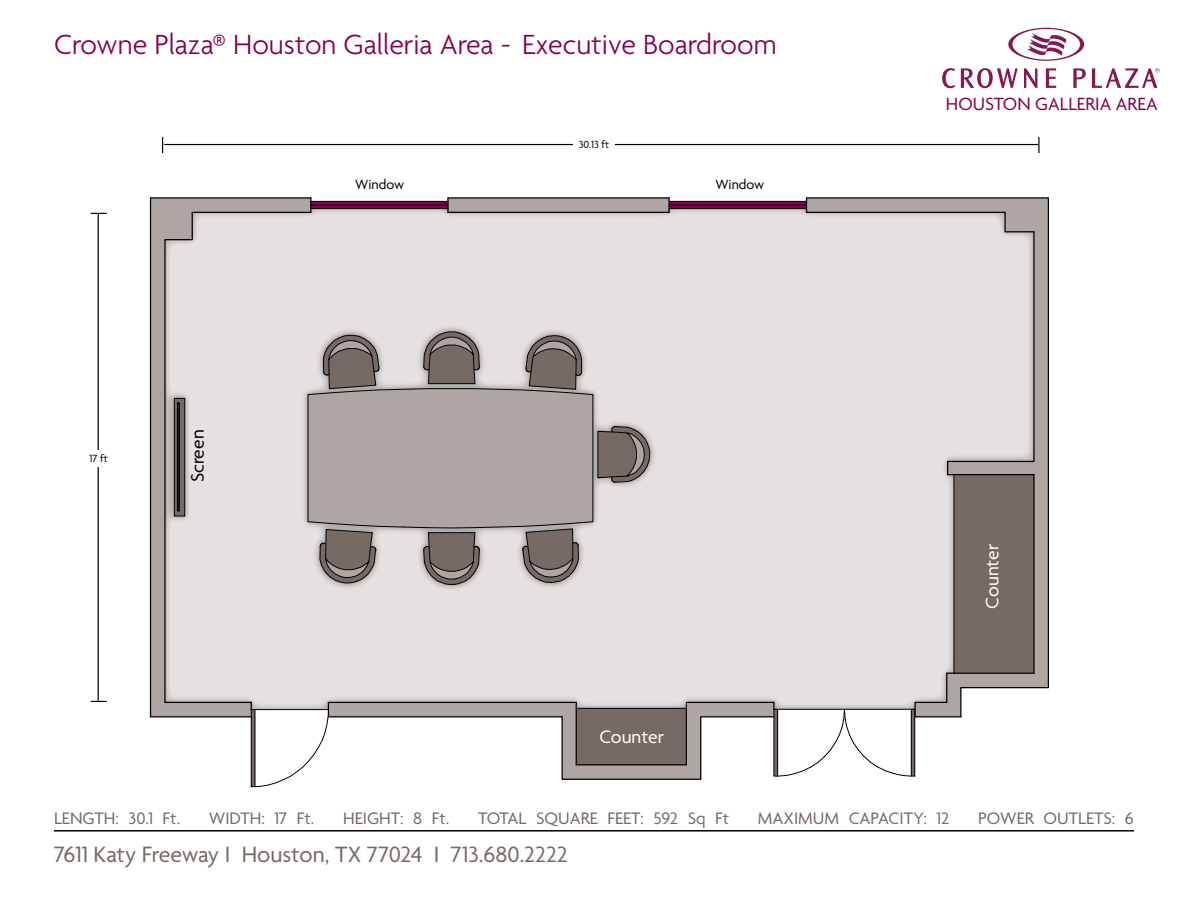
<style>
.page{position:relative;width:1188px;height:918px;background:#fff}
.page>*{position:absolute;margin:0;border:0;box-sizing:border-box;transform-origin:0 0}
.t1{font:300 30px "Agenda";color:#830051}
.t2{font:24px "Agenda";color:#766a65}
.t3{font:19.65px "Agenda";color:#fff}
.t4{font:19.65px "Agenda";color:#000}
.t5{font:19.2px "Agenda";color:#830051}
.t6{font:18px "Agenda";color:#766a65}
.t7{font:17.4px "Arial Narrow";color:#831a53}
.t8{font:14.4px "Agenda";color:#000}
.t9{font:11.25px "Agenda";color:#000}
</style>
<div class="page">
<div style="left:311px;top:209px;width:494px;height:464px;background:#e4e1e0"></div>
<hr style="left:669px;top:205px;width:138px;height:4px;background:#830051">
<svg style="left:670px;top:202px;width:135px;height:3px"></svg>
<hr style="left:311px;top:205px;width:137px;height:4px;background:#830051">
<svg style="left:311px;top:202px;width:136px;height:3px"></svg>
<svg style="left:151px;top:199px;width:160px;height:517px;background:#dad6d5"></svg>
<svg style="left:805px;top:197px;width:244px;height:521px;background:#c9c5c3"></svg>
<hr style="left:151px;top:716px;width:100px;height:1px;background:#000">
<hr style="left:165px;top:702px;width:86px;height:1px;background:#000">
<hr style="left:915px;top:716px;width:46px;height:1px;background:#000">
<svg style="left:164px;top:211px;width:30px;height:493px;background:#ccc8c7"></svg>
<hr style="left:150px;top:198px;width:1px;height:519px;background:#000">
<hr style="left:807px;top:212px;width:198px;height:1px;background:#000">
<hr style="left:151px;top:197px;width:160px;height:2px;background:#000">
<hr style="left:192px;top:212px;width:119px;height:1px;background:#000">
<hr style="left:311px;top:205px;width:137px;height:1px;background:#000">
<hr style="left:311px;top:208px;width:137px;height:1px;background:#000">
<hr style="left:311px;top:201px;width:137px;height:1px;background:#000">
<hr style="left:448px;top:197px;width:221px;height:2px;background:#000">
<hr style="left:448px;top:212px;width:221px;height:1px;background:#000">
<hr style="left:669px;top:205px;width:138px;height:1px;background:#000">
<hr style="left:669px;top:208px;width:138px;height:1px;background:#000">
<hr style="left:669px;top:201px;width:138px;height:1px;background:#000">
<hr style="left:954px;top:475px;width:1px;height:198px;background:#000">
<hr style="left:1033px;top:475px;width:2px;height:198px;background:#000">
<svg style="left:946px;top:211px;width:89px;height:265px;background:#d7d4d2"></svg>
<div style="left:174px;top:398px;width:11px;height:118px;border:1px solid #000"></div>
<div style="left:177px;top:402px;width:3px;height:109px;border:1px solid #000"></div>
<svg style="left:310px;top:198px;width:1px;height:14px"></svg>
<svg style="left:447px;top:198px;width:223px;height:14px;background:#a09a97"></svg>
<svg style="left:251px;top:673px;width:703px;height:114px"></svg>
<hr style="left:251px;top:709px;width:77px;height:1px;background:#000">
<svg style="left:307px;top:331px;width:343px;height:254px;background:#aea8a6"></svg>
<svg style="left:1008px;top:28px;width:76px;height:33px"></svg>
<svg style="left:942px;top:68px;width:13px;height:20px"></svg>
<svg style="left:961px;top:68px;width:57px;height:20px"></svg>
<svg style="left:1024px;top:68px;width:13px;height:20px"></svg>
<svg style="left:1046px;top:68px;width:10px;height:20px"></svg>
<svg style="left:1073px;top:68px;width:13px;height:20px"></svg>
<svg style="left:1092px;top:68px;width:68px;height:20px"></svg>
<hr style="left:54px;top:830px;width:1080px;height:2px;background:#000">
<hr style="left:164px;top:144px;width:874px;height:1px;background:#000">
<svg style="left:1038px;top:137px;width:2px;height:16px"></svg>
<svg style="left:162px;top:137px;width:1px;height:16px"></svg>
<hr style="left:98px;top:214px;width:1px;height:487px;background:#000">
<svg style="left:91px;top:213px;width:16px;height:1px"></svg>
<svg style="left:91px;top:701px;width:16px;height:1px"></svg>
<div style="left:573px;top:137px;width:42px;height:16px;background:#fff"></div>
<div style="left:78px;top:451px;width:41px;height:16px;background:#fff"></div>
<h1 class="t1" style="left:54px;top:29px;width:724px">Crowne Plaza® Houston Galleria Area - Executive Boardroom</h1>
<p class="t9" style="left:579px;top:138px;width:32px">30.13 ft</p>
<p class="t9" style="left:90px;top:452px;width:20px">17 ft</p>
<p class="t4" style="left:187px;top:482px;width:54px;rotate:-90deg">Screen</p>
<p class="t8" style="left:355px;top:176px;width:50px">Window</p>
<p class="t8" style="left:715px;top:176px;width:50px">Window</p>
<p class="t3" style="left:599px;top:727px;width:66px">Counter</p>
<p class="t7" style="left:977px;top:90px;width:144px">HOTELS &amp; RESORTS</p>
<p class="t5" style="left:946px;top:94px;width:213px">HOUSTON GALLERIA AREA</p>
<p class="t3" style="left:982px;top:609px;width:66px;rotate:-90deg">Counter</p>
<p class="t6" style="left:54px;top:809px;width:128px">LENGTH: 30.1 Ft.</p>
<p class="t6" style="left:209px;top:809px;width:107px">WIDTH: 17 Ft.</p>
<p class="t6" style="left:343px;top:809px;width:108px">HEIGHT: 8 Ft.</p>
<p class="t6" style="left:478px;top:809px;width:253px">TOTAL SQUARE FEET: 592 Sq Ft</p>
<p class="t6" style="left:758px;top:809px;width:193px">MAXIMUM CAPACITY: 12</p>
<p class="t6" style="left:978px;top:809px;width:157px">POWER OUTLETS: 6</p>
<h2 class="t2" style="left:54px;top:841px;width:515px">7611 Katy Freeway I Houston, TX 77024 I 713.680.2222</h2>
</div>
